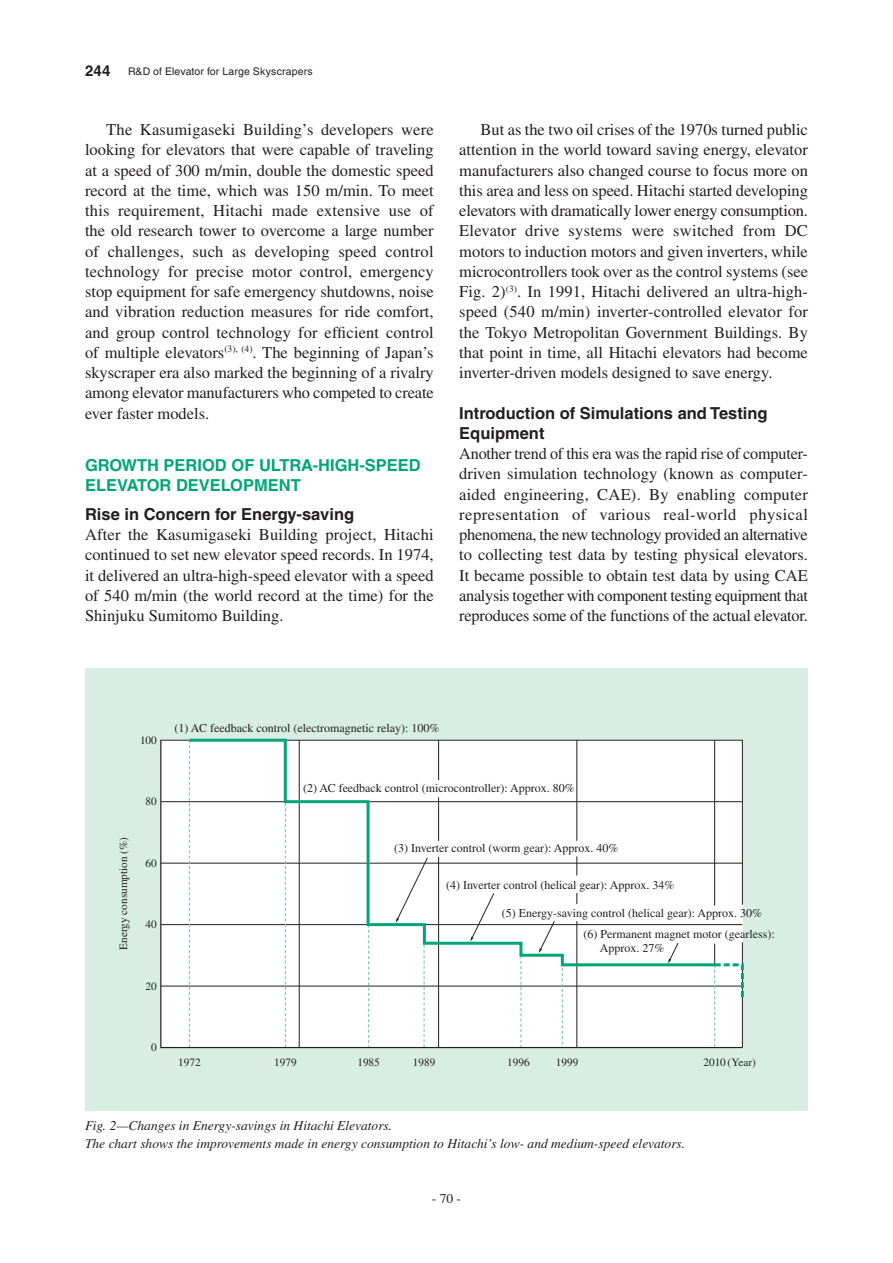
<style>
.page{position:relative;width:893px;height:1263px;background:#fff}
.page>*{position:absolute;margin:0;border:0;box-sizing:border-box;transform-origin:0 0}
.t1{font:16.5px/20.2px "Times LT Std";color:#231f20;text-align:justify}
.t2{font:700 16.5px/20.2px "Helvetica LT Std";color:#231f20}
.t3{font:700 16.5px/20.2px "Helvetica LT Std";color:#00a679}
.t4{font:700 15px "Helvetica LT Std";color:#231f20}
.t5{font:italic 13.5px/18px "Times LT Std";color:#231f20}
.t6{font:13.5px "Times LT Std";color:#231f20}
.t7{font:12px/20.7px "Times LT Std";color:#231f20}
.t8{font:11.25px "Times LT Std";color:#231f20}
.t9{font:10.5px "Helvetica LT Std";letter-spacing:.015em;color:#231f20}
</style>
<div class="page">
<div style="left:85px;top:668px;width:723px;height:442px;background:#d8eee5"></div>
<svg style="left:160px;top:739px;width:583px;height:310px;background:#f5f5f5"></svg>
<svg style="left:186px;top:738px;width:532px;height:230px;background:#f4f8f7"></svg>
<svg style="left:712px;top:944px;width:32px;height:103px;background:#e8f1ee"></svg>
<svg style="left:396px;top:857px;width:32px;height:66px;background:#f4f3f3"></svg>
<svg style="left:470px;top:893px;width:24px;height:48px"></svg>
<svg style="left:539px;top:921px;width:16px;height:32px"></svg>
<svg style="left:668px;top:942px;width:11px;height:21px"></svg>
<p class="t4" style="left:85px;top:66px;width:27px">244</p>
<p class="t9" style="left:128px;top:67px;width:186px">R&amp;D of Elevator for Large Skyscrapers</p>
<p class="t1" style="left:85px;top:121px;width:350px;text-indent:21px">The Kasumigaseki Building’s developers were looking for elevators that were capable of traveling at a speed of 300 m/min, double the domestic speed record at the time, which was 150 m/min. To meet this requirement, Hitachi made extensive use of the old research tower to overcome a large number of challenges, such as developing speed control technology for precise motor control, emergency stop equipment for safe emergency shutdowns, noise and vibration reduction measures for ride comfort, and group control technology for efficient control of multiple elevators<sup>(3),</sup> <sup>(4)</sup>. The beginning of Japan’s skyscraper era also marked the beginning of a rivalry among elevator manufacturers who competed to create ever faster models.</p>
<p class="t3" style="left:85px;top:457px;width:337px">GROWTH PERIOD OF ULTRA-HIGH-SPEED<br>ELEVATOR DEVELOPMENT</p>
<p class="t2" style="left:85px;top:506px;width:271px">Rise in Concern for Energy-saving</p>
<p class="t1" style="left:85px;top:526px;width:350px">After the Kasumigaseki Building project, Hitachi continued to set new elevator speed records. In 1974, it delivered an ultra-high-speed elevator with a speed of 540 m/min (the world record at the time) for the Shinjuku Sumitomo Building.</p>
<p class="t1" style="left:459px;top:121px;width:350px;text-indent:21px">But as the two oil crises of the 1970s turned public attention in the world toward saving energy, elevator manufacturers also changed course to focus more on this area and less on speed. Hitachi started developing elevators with dramatically lower energy consumption.<br>Elevator drive systems were switched from DC motors to induction motors and given inverters, while microcontrollers took over as the control systems (see Fig. 2)<sup>(3)</sup>. In 1991, Hitachi delivered an ultra-high&shy;speed (540 m/min) inverter-controlled elevator for the Tokyo Metropolitan Government Buildings. By that point in time, all Hitachi elevators had become inverter-driven models designed to save energy.</p>
<p class="t2" style="left:459px;top:404px;width:310px">Introduction of Simulations and Testing<br>Equipment</p>
<p class="t1" style="left:459px;top:445px;width:350px">Another trend of this era was the rapid rise of computer&shy;driven simulation technology (known as computer&shy;aided engineering, CAE). By enabling computer representation of various real-world physical phenomena, the new technology provided an alternative to collecting test data by testing physical elevators.<br>It became possible to obtain test data by using CAE analysis together with component testing equipment that reproduces some of the functions of the actual elevator.</p>
<p class="t8" style="left:140px;top:736px;width:18px">100</p>
<p class="t7" style="left:175px;top:718px;width:266px">(1) AC feedback control (electromagnetic relay): 100%</p>
<p class="t8" style="left:119px;top:950px;width:114px;rotate:-90deg">Energy consumption (%)</p>
<p class="t8" style="left:146px;top:797px;width:13px">80</p>
<p class="t8" style="left:146px;top:859px;width:13px">60</p>
<p class="t8" style="left:146px;top:920px;width:13px">40</p>
<p class="t8" style="left:146px;top:982px;width:13px">20</p>
<p class="t8" style="left:151px;top:1043px;width:7px">0</p>
<p class="t8" style="left:178px;top:1058px;width:24px">1972</p>
<p class="t7" style="left:303px;top:778px;width:273px">(2) AC feedback control (microcontroller): Approx. 80%</p>
<p class="t7" style="left:394px;top:839px;width:226px">(3) Inverter control (worm gear): Approx. 40%</p>
<p class="t7" style="left:446px;top:876px;width:230px">(4) Inverter control (helical gear): Approx. 34%</p>
<p class="t7" style="left:583px;top:904px;width:193px;text-indent:-82px">(5) Energy-saving control (helical gear): Approx. 30% (6) Permanent magnet motor (gearless):</p>
<p class="t7" style="left:600px;top:939px;width:66px">Approx. 27%</p>
<p class="t8" style="left:274px;top:1058px;width:24px">1979</p>
<p class="t8" style="left:357px;top:1058px;width:24px">1985</p>
<p class="t8" style="left:413px;top:1058px;width:24px">1989</p>
<p class="t8" style="left:507px;top:1058px;width:24px">1996</p>
<p class="t8" style="left:556px;top:1058px;width:24px">1999</p>
<p class="t8" style="left:703px;top:1058px;width:54px">2010 (Year)</p>
<p class="t5" style="left:85px;top:1118px;width:602px">Fig. 2—Changes in Energy-savings in Hitachi Elevators.<br>The chart shows the improvements made in energy consumption to Hitachi’s low- and medium-speed elevators.</p>
<p class="t6" style="left:432px;top:1193px;width:31px">- 70 -</p>
</div>
